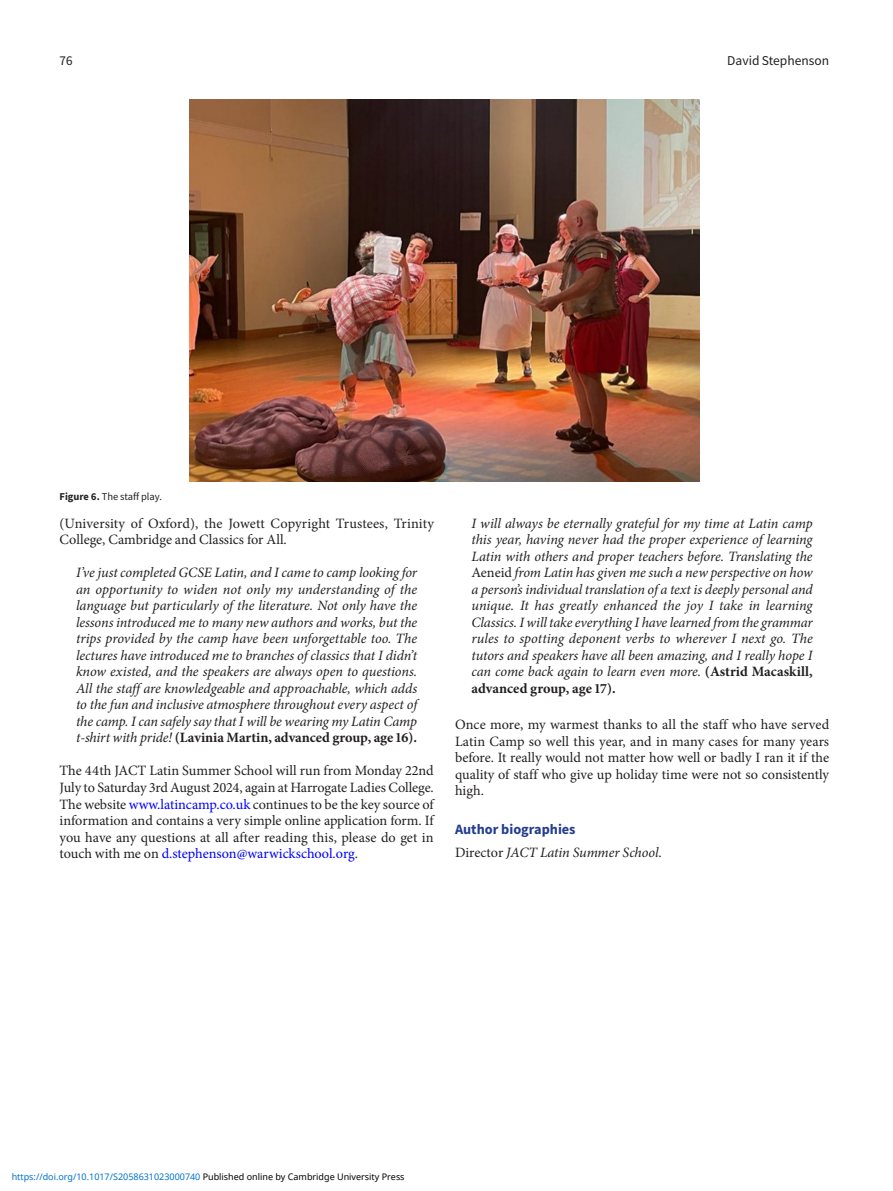
<style>
.page{position:relative;width:893px;height:1191px;background:#fff}
.page>*{position:absolute;margin:0;border:0;box-sizing:border-box;transform-origin:0 0}
.t1{font:italic 14.25px/16.5px "Minion Pro";letter-spacing:-.01em;color:#231f20;text-align:justify}
.t2{font:14.25px/16.5px "Minion Pro";color:#231f20;text-align:justify}
.t3{font:700 14.25px "Source Sans Pro";color:#243c90}
.t4{font:13.5px "Source Sans Pro";color:#231f20}
.t5{font:10.5px "Source Sans Pro";color:#231f20}
.t6{font:9px "Noto Sans";color:#0172cf}
.s1{font-weight:700}
.s2{font-weight:700;font-style:normal}
.s3{color:#00f}
.s4{font-style:normal}
.s5{color:#000}
</style>
<div class="page">
<img style="left:189px;top:99px;width:510px;height:382px">
<p class="t4" style="left:60px;top:51px;width:15px">76</p>
<p class="t4" style="left:727px;top:51px;width:103px">David Stephenson</p>
<p class="t5" style="left:60px;top:489px;width:104px"><span class="s1">Figure 6.</span> The staff play.</p>
<p class="t2" style="left:60px;top:515px;width:376px">(University of Oxford), the Jowett Copyright Trustees, Trinity<br>College, Cambridge and Classics for All.</p>
<p class="t1" style="left:76px;top:564px;width:343px">I’ve just completed GCSE Latin, and I came to camp looking for an opportunity to widen not only my understanding of the language but particularly of the literature. Not only have the lessons introduced me to many new authors and works, but the trips provided by the camp have been unforgettable too. The lectures have introduced me to branches of classics that I didn’t know existed, and the speakers are always open to questions.<br>All the staff are knowledgeable and approachable, which adds to the fun and inclusive atmosphere throughout every aspect of the camp. I can safely say that I will be wearing my Latin Camp t-shirt with pride! <span class="s2">(Lavinia Martin, advanced group, age 16).</span></p>
<p class="t2" style="left:60px;top:762px;width:376px">The 44th JACT Latin Summer School will run from Monday 22nd July to Saturday 3rd August 2024, again at Harrogate Ladies College.<br>The website <span class="s3">www.latincamp.co.uk</span> continues to be the key source of information and contains a very simple online application form. If you have any questions at all after reading this, please do get in touch with me on <span class="s3">d.stephenson@warwickschool.org</span>.</p>
<p class="t1" style="left:471px;top:515px;width:343px">I will always be eternally grateful for my time at Latin camp this year, having never had the proper experience of learning Latin with others and proper teachers before. Translating the <span class="s4">Aeneid</span> from Latin has given me such a new perspective on how a person’s individual translation of a text is deeply personal and unique. It has greatly enhanced the joy I take in learning Classics. I will take everything I have learned from the grammar rules to spotting deponent verbs to wherever I next go. The tutors and speakers have all been amazing, and I really hope I can come back again to learn even more. <span class="s2">(Astrid Macaskill, advanced group, age 17).</span></p>
<p class="t2" style="left:455px;top:716px;width:376px">Once more, my warmest thanks to all the staff who have served Latin Camp so well this year, and in many cases for many years before. It really would not matter how well or badly I ran it if the quality of staff who give up holiday time were not so consistently high.</p>
<p class="t3" style="left:455px;top:819px;width:122px">Author biographies</p>
<p class="t1" style="left:455px;top:844px;width:208px"><span class="s4">Director</span> JACT Latin Summer School<span class="s4">.</span></p>
<p class="t6" style="left:12px;top:1170px;width:394px">https://doi.org/10.1017/S2058631023000740 <span class="s5">Published online by Cambridge University Press</span></p>
</div>
